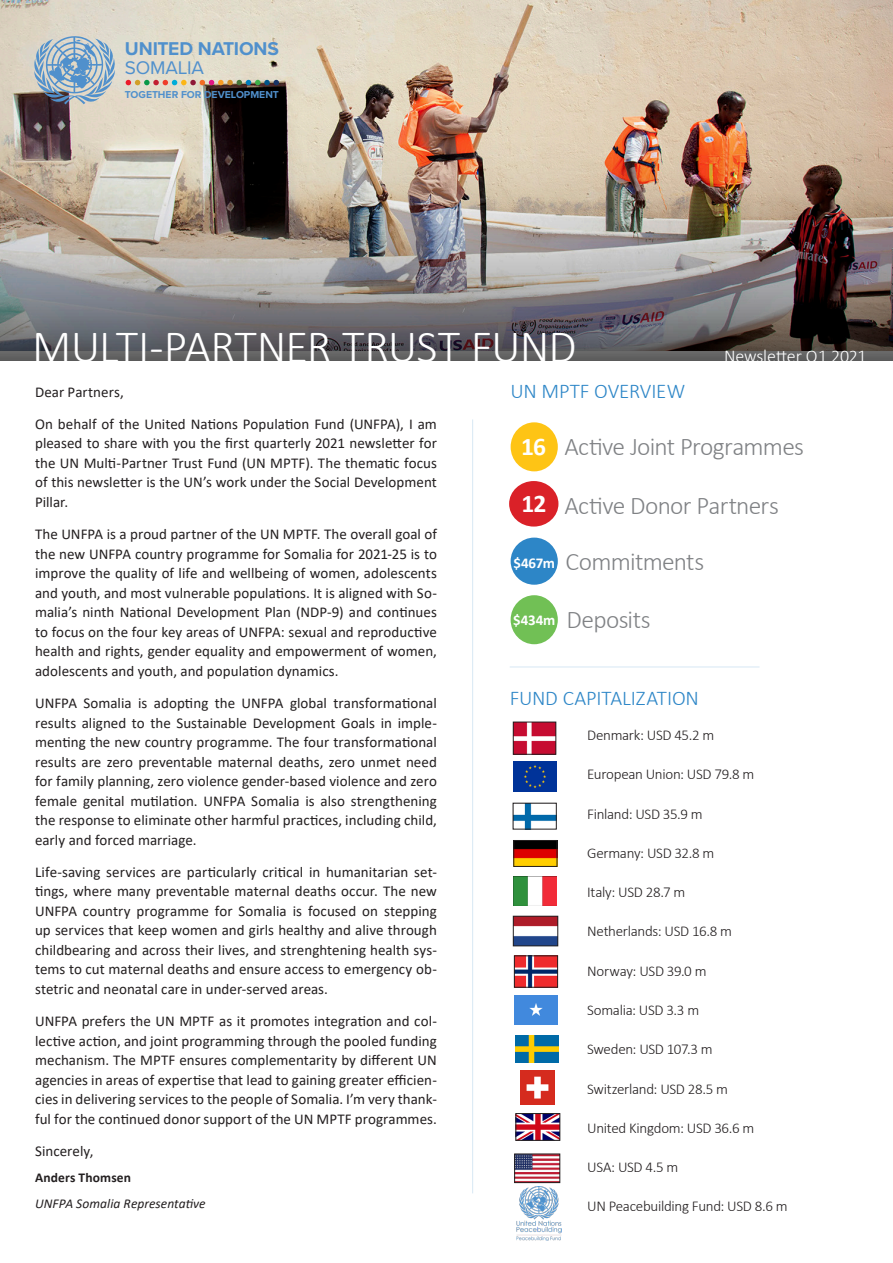
<style>
.page{position:relative;width:893px;height:1263px;background:#fff}
.page>*{position:absolute;margin:0;border:0;box-sizing:border-box;transform-origin:0 0}
.t1{font:300 46.5px "Calibri";letter-spacing:-.02em;color:#fff}
.t2{font:300 25.5px "Calibri";letter-spacing:-.03em;color:#808285}
.t3{font:700 25.5px "Calibri";color:#fff}
.t4{font:300 21px "Calibri";letter-spacing:-.005em;color:#2d86c7}
.t5{font:700 19.2px "Proxima Nova";letter-spacing:-.01em;color:#5090cc}
.t6{font:19.05px "Proxima Nova";letter-spacing:-.01em;color:#5090cc}
.t7{font:300 18px "Calibri";letter-spacing:-.01em;color:#fff}
.t8{font:15px/19.5px "Calibri";letter-spacing:.005em;color:#231f20;text-align:justify}
.t9{font:300 15px "Calibri";letter-spacing:-.02em;color:#231f20}
.t10{font:700 15px "Calibri";letter-spacing:-.01em;color:#fff}
.t11{font:italic 13.5px "Calibri";letter-spacing:.005em;color:#231f20}
.t12{font:700 13.5px "Calibri";letter-spacing:.01em;color:#231f20}
.t13{font:700 10.35px "Proxima Nova";letter-spacing:-.005em;color:#5090cc}
</style>
<div class="page">
<img style="left:0;top:1px;width:893px;height:360px">
<hr style="left:472px;top:419px;width:1px;height:774px;background:#2d86c7">
<div style="left:511px;top:538px;width:47px;height:47px;background:#2d86c7;border-radius:50%"></div>
<div style="left:511px;top:595px;width:47px;height:49px;background:#71c055;border-radius:50%"></div>
<div style="left:509px;top:481px;width:49px;height:46px;background:#da2128;border-radius:50%"></div>
<div style="left:511px;top:422px;width:47px;height:49px;background:#fec415;border-radius:50%"></div>
<hr style="left:510px;top:667px;width:249px;height:1px;background:#2d86c7">
<img style="left:515px;top:724px;width:39px;height:28px">
<div style="left:513px;top:722px;width:43px;height:32px;border:1px solid #231f20"></div>
<img style="left:513px;top:762px;width:44px;height:29px">
<img style="left:514px;top:877px;width:42px;height:28px">
<img style="left:516px;top:958px;width:40px;height:27px">
<div style="left:514px;top:956px;width:44px;height:31px;border:1px solid #231f20"></div>
<img style="left:515px;top:1035px;width:43px;height:27px">
<img style="left:521px;top:1071px;width:34px;height:33px">
<img style="left:518px;top:1115px;width:40px;height:23px">
<div style="left:516px;top:1113px;width:44px;height:27px;border:1px solid #231f20"></div>
<img style="left:516px;top:1187px;width:45px;height:53px">
<img style="left:516px;top:842px;width:39px;height:22px">
<div style="left:514px;top:840px;width:43px;height:26px;border:1px solid #231f20"></div>
<img style="left:514px;top:995px;width:44px;height:29px">
<img style="left:515px;top:918px;width:41px;height:26px">
<div style="left:513px;top:916px;width:45px;height:30px;border:1px solid #231f20"></div>
<img style="left:517px;top:1156px;width:41px;height:25px">
<div style="left:515px;top:1154px;width:45px;height:29px;border:1px solid #231f20"></div>
<img style="left:515px;top:805px;width:39px;height:22px">
<svg style="left:34px;top:35px;width:82px;height:69px;background:#9bb0c1"></svg>
<svg style="left:126px;top:80px;width:153px;height:5px"></svg>
<p class="t5" style="left:125px;top:35px;width:156px">UNITED NATIONS</p>
<p class="t6" style="left:125px;top:53px;width:81px">SOMALIA</p>
<p class="t13" style="left:125px;top:87px;width:155px">TOGETHER FOR DEVELOPMENT</p>
<p class="t1" style="left:32px;top:317px;width:546px">MULTI-PARTNER TRUST FUND</p>
<p class="t7" style="left:724px;top:344px;width:144px">Newsletter Q1 2021</p>
<p class="t8" style="left:35px;top:382px;width:90px">Dear Partners,</p>
<p class="t8" style="left:35px;top:414px;width:403px">On behalf of the United Nations Population Fund (UNFPA), I am pleased to share with you the first quarterly 2021 newsletter for the UN Multi-Partner Trust Fund (UN MPTF). The thematic focus of this newsletter is the UN’s work under the Social Development Pillar.</p>
<p class="t8" style="left:35px;top:524px;width:403px">The UNFPA is a proud partner of the UN MPTF. The overall goal of the new UNFPA country programme for Somalia for 2021-25 is to improve the quality of life and wellbeing of women, adolescents and youth, and most vulnerable populations. It is aligned with So&shy;malia’s ninth National Development Plan (NDP-9) and continues to focus on the four key areas of UNFPA: sexual and reproductive health and rights, gender equality and empowerment of women, adolescents and youth, and population dynamics.</p>
<p class="t8" style="left:35px;top:693px;width:403px">UNFPA Somalia is adopting the UNFPA global transformational results aligned to the Sustainable Development Goals in imple&shy;menting the new country programme. The four transformational results are zero preventable maternal deaths, zero unmet need for family planning, zero violence gender-based violence and zero female genital mutilation. UNFPA Somalia is also strengthening the response to eliminate other harmful practices, including child, early and forced marriage.</p>
<p class="t8" style="left:35px;top:862px;width:403px">Life-saving services are particularly critical in humanitarian set&shy;tings, where many preventable maternal deaths occur. The new UNFPA country programme for Somalia is focused on stepping up services that keep women and girls healthy and alive through childbearing and across their lives, and strenghtening health sys&shy;tems to cut maternal deaths and ensure access to emergency ob&shy;stetric and neonatal care in under-served areas.</p>
<p class="t8" style="left:35px;top:1011px;width:403px">UNFPA prefers the UN MPTF as it promotes integration and col&shy;lective action, and joint programming through the pooled funding mechanism. The MPTF ensures complementarity by different UN agencies in areas of expertise that lead to gaining greater efficien&shy;cies in delivering services to the people of Somalia. I’m very thank&shy;ful for the continued donor support of the UN MPTF programmes.</p>
<p class="t8" style="left:35px;top:1141px;width:60px">Sincerely,</p>
<p class="t12" style="left:35px;top:1168px;width:98px">Anders Thomsen</p>
<p class="t11" style="left:35px;top:1194px;width:172px">UNFPA Somalia Representative</p>
<p class="t4" style="left:510px;top:378px;width:176px">UN MPTF OVERVIEW</p>
<p class="t3" style="left:521px;top:429px;width:26px">16</p>
<p class="t2" style="left:564px;top:431px;width:241px">Active Joint Programmes</p>
<p class="t3" style="left:521px;top:486px;width:27px">12</p>
<p class="t2" style="left:565px;top:489px;width:216px">Active Donor Partners</p>
<p class="t10" style="left:513px;top:552px;width:43px">$467m</p>
<p class="t2" style="left:566px;top:546px;width:140px">Commitments</p>
<p class="t10" style="left:513px;top:609px;width:44px">$434m</p>
<p class="t2" style="left:567px;top:604px;width:86px">Deposits</p>
<p class="t4" style="left:510px;top:685px;width:191px">FUND CAPITALIZATION</p>
<p class="t9" style="left:587px;top:726px;width:129px">Denmark: USD 45.2 m</p>
<p class="t9" style="left:587px;top:765px;width:169px">European Union: USD 79.8 m</p>
<p class="t9" style="left:587px;top:804px;width:117px">Finland: USD 35.9 m</p>
<p class="t9" style="left:587px;top:844px;width:129px">Germany: USD 32.8 m</p>
<p class="t9" style="left:587px;top:883px;width:100px">Italy: USD 28.7 m</p>
<p class="t9" style="left:587px;top:922px;width:146px">Netherlands: USD 16.8 m</p>
<p class="t9" style="left:587px;top:961px;width:121px">Norway: USD 39.0 m</p>
<p class="t9" style="left:587px;top:1001px;width:113px">Somalia: USD 3.3 m</p>
<p class="t9" style="left:587px;top:1040px;width:127px">Sweden: USD 107.3 m</p>
<p class="t9" style="left:587px;top:1079px;width:142px">Switzerland: USD 28.5 m</p>
<p class="t9" style="left:587px;top:1118px;width:169px">United Kingdom: USD 36.6 m</p>
<p class="t9" style="left:587px;top:1158px;width:93px">USA: USD 4.5 m</p>
<p class="t9" style="left:587px;top:1197px;width:202px">UN Peacebuilding Fund: USD 8.6 m</p>
</div>
